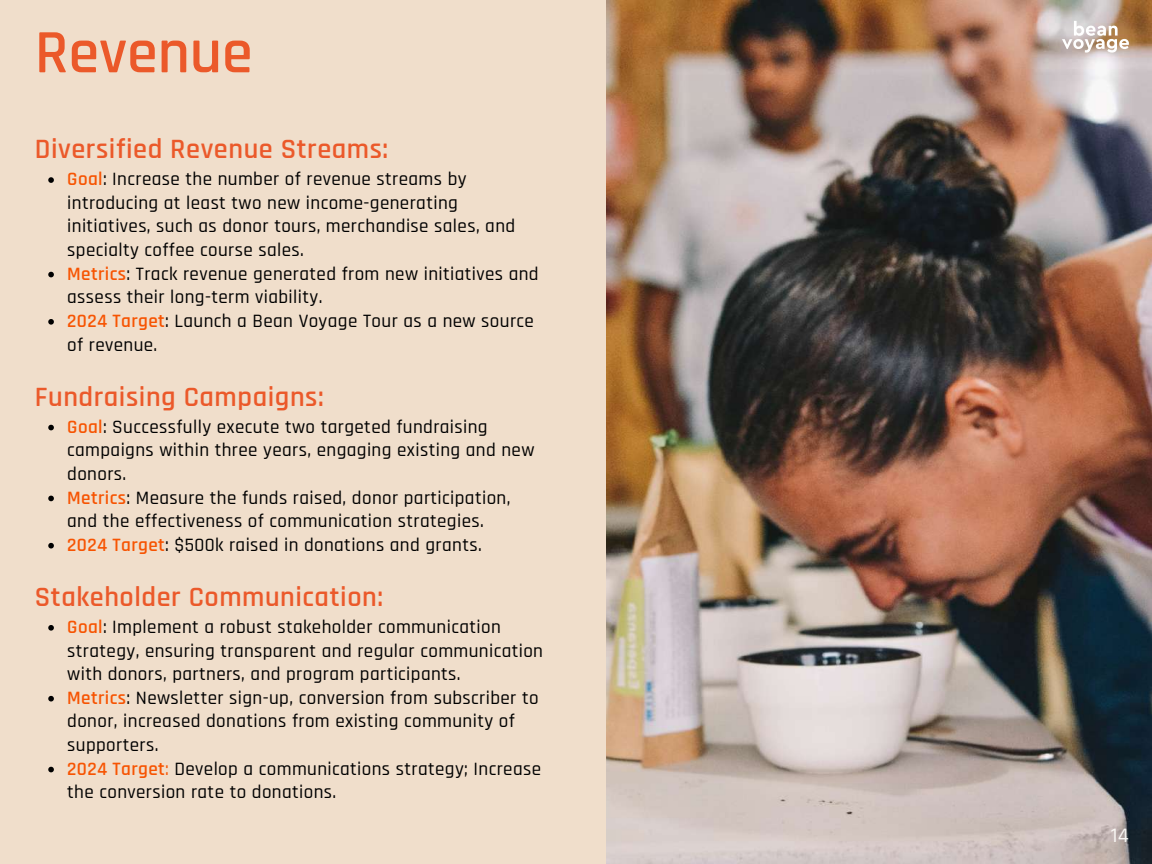
<style>
.page{position:relative;width:1152px;height:864px;background:#fff}
.page>*{position:absolute;margin:0;border:0;box-sizing:border-box;transform-origin:0 0}
.t1{font:600 62.25px "Rajdhani";color:#eb592a}
.t2{font:600 28.35px "Rajdhani";letter-spacing:.02em;color:#eb592a}
.t3{font:500 20.85px "Rajdhani";color:#f9f7f4}
.t4{font:500 19.05px/23.7px "Rajdhani";letter-spacing:.02em;color:#000}
.s1{font-weight:600;color:#f75402}
.s2{color:#f75402}
</style>
<div class="page">
<div style="left:0;top:0;width:607px;height:864px;background:#f0decb"></div>
<img style="left:607px;top:0;width:544px;height:864px">
<svg style="left:1062px;top:21px;width:67px;height:31px"></svg>
<svg style="left:48px;top:177px;width:6px;height:6px"></svg>
<svg style="left:48px;top:272px;width:6px;height:5px"></svg>
<svg style="left:48px;top:319px;width:6px;height:6px"></svg>
<svg style="left:48px;top:425px;width:6px;height:5px"></svg>
<svg style="left:48px;top:496px;width:6px;height:5px"></svg>
<svg style="left:48px;top:543px;width:6px;height:6px"></svg>
<svg style="left:48px;top:625px;width:6px;height:6px"></svg>
<svg style="left:48px;top:696px;width:6px;height:6px"></svg>
<svg style="left:48px;top:767px;width:6px;height:5px"></svg>
<h1 class="t1" style="left:35px;top:14px;width:219px">Revenue</h1>
<h2 class="t2" style="left:35px;top:132px;width:355px">Diversified Revenue Streams:</h2>
<p class="t4" style="left:67px;top:168px;width:473px"><span class="s1">Goal</span>: Increase the number of revenue streams by introducing at least two new income-generating initiatives, such as donor tours, merchandise sales, and specialty coffee course sales.<br><span class="s1">Metrics</span>: Track revenue generated from new initiatives and assess their long-term viability.<br><span class="s1">2024 Target</span>: Launch a Bean Voyage Tour as a new source of revenue.</p>
<h2 class="t2" style="left:35px;top:379px;width:290px">Fundraising Campaigns:</h2>
<p class="t4" style="left:67px;top:415px;width:469px"><span class="s1">Goal</span>: Successfully execute two targeted fundraising campaigns within three years, engaging existing and new donors.<br><span class="s1">Metrics</span>: Measure the funds raised, donor participation, and the effectiveness of communication strategies.<br><span class="s1">2024 Target</span>: $500k raised in donations and grants.</p>
<h2 class="t2" style="left:35px;top:580px;width:350px">Stakeholder Communication:</h2>
<p class="t4" style="left:67px;top:615px;width:477px"><span class="s1">Goal</span>: Implement a robust stakeholder communication strategy, ensuring transparent and regular communication with donors, partners, and program participants.<br><span class="s1">Metrics</span>: Newsletter sign-up, conversion from subscriber to donor, increased donations from existing community of supporters.<br><span class="s1">2024 Target</span><span class="s2">:</span> Develop a communications strategy; Increase the conversion rate to donations.</p>
<p class="t3" style="left:1111px;top:823px;width:20px">14</p>
</div>
